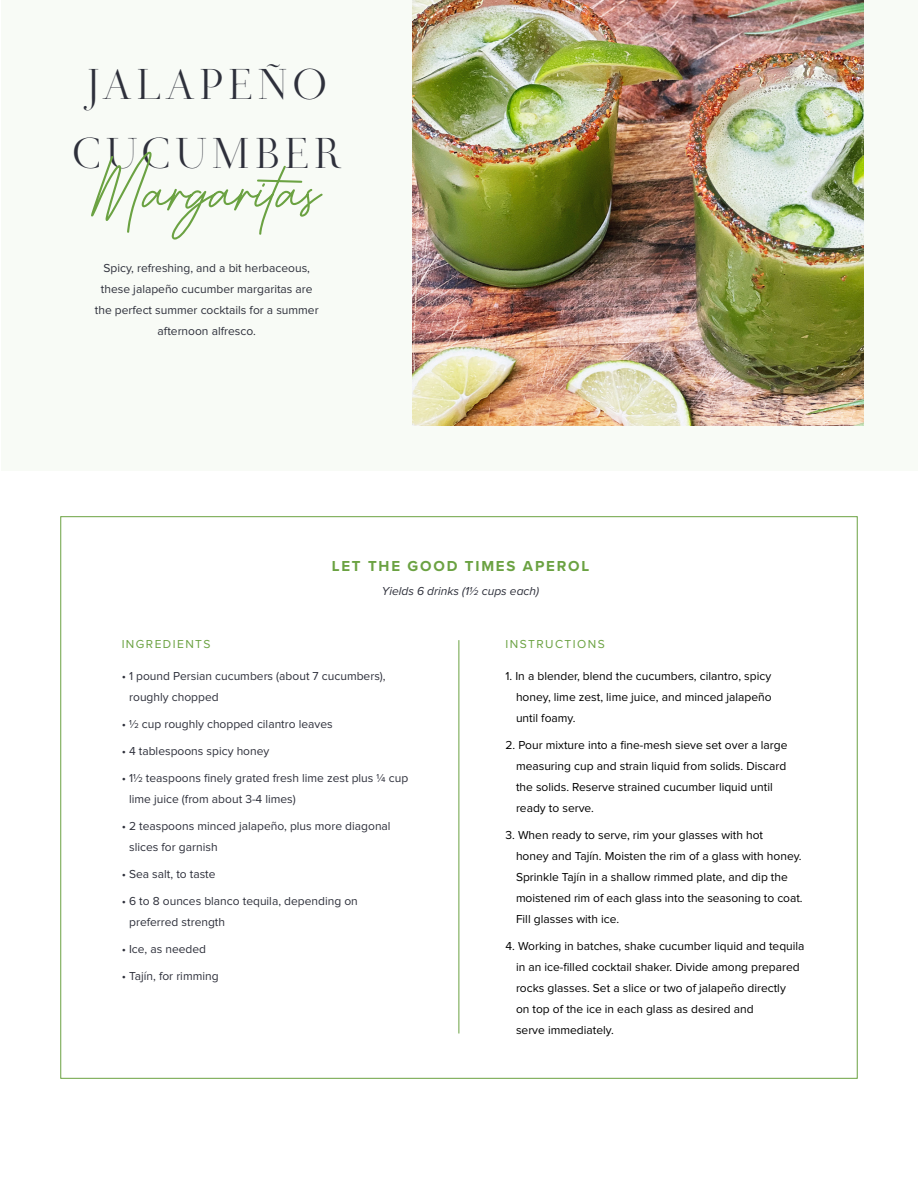
<style>
.page{position:relative;width:918px;height:1188px;background:#fff}
.page>*{position:absolute;margin:0;border:0;box-sizing:border-box;transform-origin:0 0}
.t1{font:45px/69px "Didot Display";letter-spacing:.12em;color:#2e303b;text-align:center}
.t2{font:700 15px "Proxima Nova";letter-spacing:.12em;color:#6ba242}
.t3{font:12px/21px "Proxima Nova";color:#000}
.t4{font:12px/21px "Proxima Nova";color:#2e303b}
.t5{font:italic 12px "Proxima Nova";color:#2e303b}
.t6{font:12px "Proxima Nova";letter-spacing:.12em;color:#6ba242}
</style>
<div class="page">
<div style="left:2px;top:0;width:916px;height:471px;background:#f8fbf6"></div>
<img style="left:412px;top:0;width:452px;height:425px">
<svg style="left:91px;top:152px;width:232px;height:88px"></svg>
<hr style="left:459px;top:640px;width:1px;height:393px;background:#6ba242">
<h1 class="t1" style="left:73px;top:49px;width:270px">JALAPEÑO<br>CUCUMBER</h1>
<p class="t4" style="left:95px;top:258px;width:225px;text-align:center">Spicy, refreshing, and a bit herbaceous, these jalapeño cucumber margaritas are the perfect summer cocktails for a summer afternoon alfresco.</p>
<p class="t2" style="left:332px;top:555px;width:259px">LET THE GOOD TIMES APEROL</p>
<p class="t5" style="left:382px;top:582px;width:159px">Yields 6 drinks (1½ cups each)</p>
<p class="t6" style="left:122px;top:639px;width:90px">INGREDIENTS</p>
<p class="t6" style="left:505px;top:639px;width:101px">INSTRUCTIONS</p>
<p class="t3" style="left:516px;top:666px;width:257px;text-align:justify;text-indent:-10px">1. In a blender, blend the cucumbers, cilantro, spicy honey, lime zest, lime juice, and minced jalapeño until foamy.</p>
<p class="t3" style="left:516px;top:735px;width:273px;text-indent:-10px">2. Pour mixture into a fine-mesh sieve set over a large measuring cup and strain liquid from solids. Discard the solids. Reserve strained cucumber liquid until ready to serve.</p>
<p class="t3" style="left:516px;top:825px;width:288px;text-indent:-10px">3. When ready to serve, rim your glasses with hot<br>honey and Tajín. Moisten the rim of a glass with honey.<br>Sprinkle Tajín in a shallow rimmed plate, and dip the moistened rim of each glass into the seasoning to coat.<br>Fill glasses with ice.</p>
<p class="t3" style="left:516px;top:936px;width:290px;text-indent:-10px">4. Working in batches, shake cucumber liquid and tequila in an ice-filled cocktail shaker. Divide among prepared rocks glasses. Set a slice or two of jalapeño directly<br>on top of the ice in each glass as desired and<br>serve immediately.</p>
<p class="t4" style="left:129px;top:666px;width:258px;text-indent:-8px">• 1 pound Persian cucumbers (about 7 cucumbers), roughly chopped</p>
<p class="t4" style="left:122px;top:714px;width:213px">• ½ cup roughly chopped cilantro leaves</p>
<p class="t4" style="left:122px;top:741px;width:149px">• 4 tablespoons spicy honey</p>
<p class="t4" style="left:129px;top:768px;width:281px;text-indent:-8px">• 1½ teaspoons finely grated fresh lime zest plus ¼ cup lime juice (from about 3-4 limes)</p>
<p class="t4" style="left:129px;top:816px;width:263px;text-indent:-8px">• 2 teaspoons minced jalapeño, plus more diagonal slices for garnish</p>
<p class="t4" style="left:122px;top:864px;width:95px">• Sea salt, to taste</p>
<p class="t4" style="left:129px;top:891px;width:230px;text-indent:-8px">• 6 to 8 ounces blanco tequila, depending on preferred strength</p>
<p class="t4" style="left:122px;top:939px;width:86px">• Ice, as needed</p>
<p class="t4" style="left:122px;top:966px;width:98px">• Tajín, for rimming</p>
</div>
